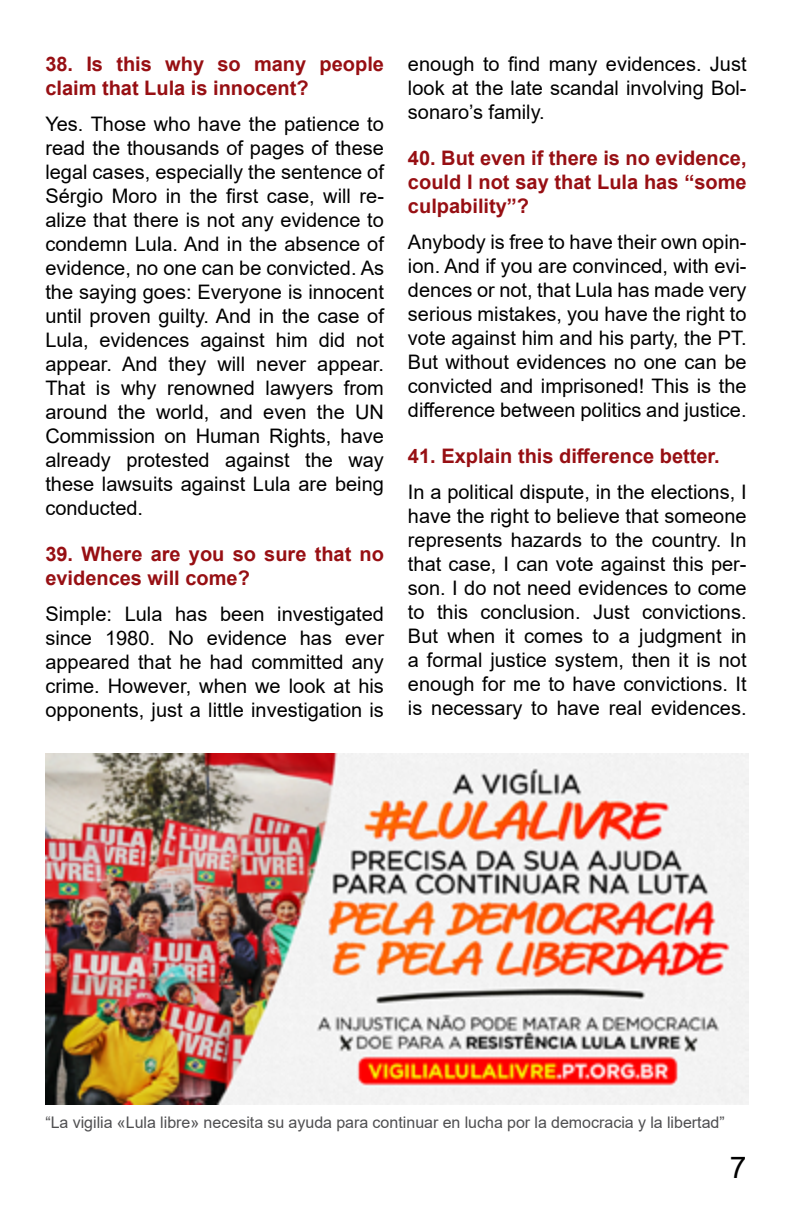
<style>
.page{position:relative;width:792px;height:1224px;background:#fff}
.page>*{position:absolute;margin:0;border:0;box-sizing:border-box;transform-origin:0 0}
.t1{font:30px "Arial";color:#000}
.t2{font:20px/24px "Arial";color:#000;text-align:justify}
.t3{font:700 20px/24px "Arial";color:#970f13}
.t4{font:16px "Arial";color:#4f4f51}
</style>
<div class="page">
<img style="left:45px;top:753px;width:704px;height:352px">
<p class="t3" style="left:45px;top:52px;width:340px">38. Is this why so many people claim that Lula is innocent?</p>
<p class="t2" style="left:45px;top:112px;width:340px">Yes. Those who have the patience to read the thousands of pages of these legal cases, especially the sentence of Sérgio Moro in the first case, will re&shy;alize that there is not any evidence to condemn Lula. And in the absence of evidence, no one can be convicted. As the saying goes: Everyone is innocent until proven guilty. And in the case of Lula, evidences against him did not appear. And they will never appear.<br>That is why renowned lawyers from around the world, and even the UN Commission on Human Rights, have already protested against the way these lawsuits against Lula are being conducted.</p>
<p class="t3" style="left:45px;top:542px;width:340px">39. Where are you so sure that no evidences will come?</p>
<p class="t2" style="left:45px;top:602px;width:340px">Simple: Lula has been investigated since 1980. No evidence has ever appeared that he had committed any crime. However, when we look at his opponents, just a little investigation is</p>
<p class="t2" style="left:408px;top:52px;width:340px">enough to find many evidences. Just look at the late scandal involving Bol&shy;sonaro’s family.</p>
<p class="t3" style="left:408px;top:146px;width:340px;text-align:justify">40. But even if there is no evidence, could I not say that Lula has “some culpability”?</p>
<p class="t2" style="left:408px;top:230px;width:340px">Anybody is free to have their own opin&shy;ion. And if you are convinced, with evi&shy;dences or not, that Lula has made very serious mistakes, you have the right to vote against him and his party, the PT.<br>But without evidences no one can be convicted and imprisoned! This is the difference between politics and justice.</p>
<p class="t3" style="left:408px;top:444px;width:313px">41. Explain this difference better.</p>
<p class="t2" style="left:408px;top:480px;width:340px">In a political dispute, in the elections, I have the right to believe that someone represents hazards to the country. In that case, I can vote against this per&shy;son. I do not need evidences to come to this conclusion. Just convictions.<br>But when it comes to a judgment in a formal justice system, then it is not enough for me to have convictions. It is necessary to have real evidences.</p>
<p class="t4" style="left:45px;top:1111px;width:681px">“La vigilia «Lula libre» necesita su ayuda para continuar en lucha por la democracia y la libertad”</p>
<h1 class="t1" style="left:730px;top:1147px;width:18px">7</h1>
</div>
